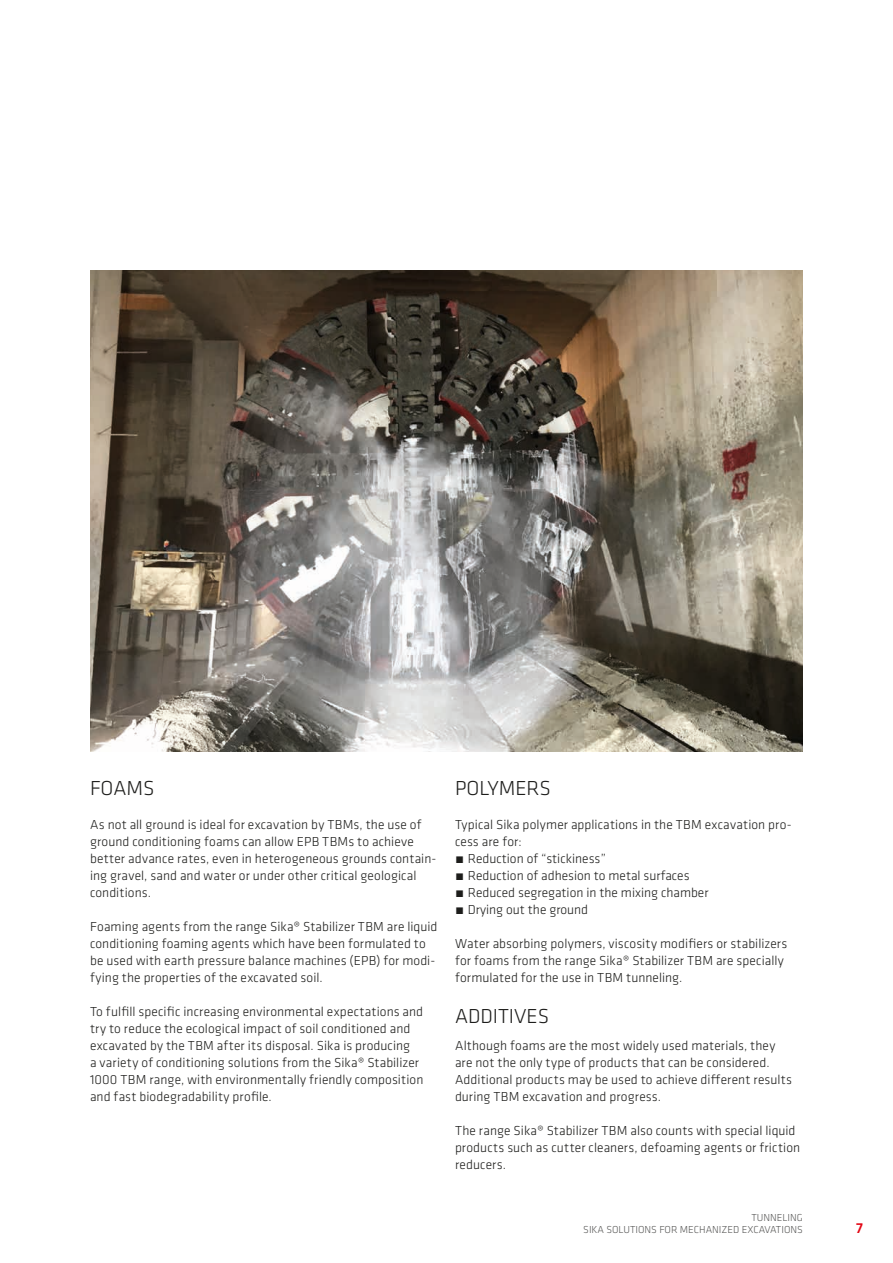
<style>
.page{position:relative;width:893px;height:1263px;background:#fff}
.page>*{position:absolute;margin:0;border:0;box-sizing:border-box;transform-origin:0 0}
.SI_Klavica_HL3{font:300 21px "Klavika";color:#1d1d1b}
.SI_Klavika_copy{font:300 21px "Klavika";color:#1d1d1b}
.SI_Klavica_HL2{font:300 21px "Klavika";letter-spacing:-.005em;color:#1d1d1b}
.t1{font:500 15px "Klavika";color:#e30614}
.SI_Klavika_copy-2{font:300 13.5px/17px "Klavika";letter-spacing:.005em;color:#1d1d1b}
.t2{font:300 10.5px/12.6px "Klavika";color:#575756;text-align:right}
</style>
<div class="page">
<img style="left:91px;top:270px;width:712px;height:482px">
<p class="SI_Klavica_HL2" style="left:90px;top:776px;width:66px">FOAMS</p>
<p class="SI_Klavika_copy-2" style="left:90px;top:816px;width:348px">As not all ground is ideal for excavation by TBMs, the use of ground conditioning foams can allow EPB TBMs to achieve better advance rates, even in heterogeneous grounds contain&shy;ing gravel, sand and water or under other critical geological conditions.</p>
<p class="SI_Klavika_copy-2" style="left:90px;top:918px;width:349px">Foaming agents from the range Sika® Stabilizer TBM are liquid conditioning foaming agents which have been formulated to be used with earth pressure balance machines (EPB) for modi&shy;fying the properties of the excavated soil.</p>
<p class="SI_Klavika_copy-2" style="left:90px;top:1003px;width:335px">To fulfill specific increasing environmental expectations and try to reduce the ecological impact of soil conditioned and excavated by the TBM after its disposal. Sika is producing<br>a variety of conditioning solutions from the Sika® Stabilizer 1000 TBM range, with environmentally friendly composition and fast biodegradability profile.</p>
<p class="SI_Klavika_copy" style="left:455px;top:776px;width:98px">POLYMERS</p>
<p class="SI_Klavika_copy-2" style="left:455px;top:816px;width:338px">Typical Sika polymer applications in the TBM excavation pro&shy;cess are for:</p>
<p class="SI_Klavika_copy-2" style="left:455px;top:850px;width:153px">́ Reduction of “stickiness”</p>
<p class="SI_Klavika_copy-2" style="left:455px;top:867px;width:236px">́ Reduction of adhesion to metal surfaces</p>
<p class="SI_Klavika_copy-2" style="left:455px;top:884px;width:255px">́ Reduced segregation in the mixing chamber</p>
<p class="SI_Klavika_copy-2" style="left:455px;top:901px;width:135px">́ Drying out the ground</p>
<p class="SI_Klavika_copy-2" style="left:455px;top:935px;width:334px">Water absorbing polymers, viscosity modifiers or stabilizers for foams from the range Sika® Stabilizer TBM are specially formulated for the use in TBM tunneling.</p>
<p class="SI_Klavica_HL3" style="left:455px;top:1004px;width:96px">ADDITIVES</p>
<p class="SI_Klavika_copy-2" style="left:455px;top:1037px;width:338px">Although foams are the most widely used materials, they are not the only type of products that can be considered.<br>Additional products may be used to achieve different results during TBM excavation and progress.</p>
<p class="SI_Klavika_copy-2" style="left:455px;top:1122px;width:347px">The range Sika® Stabilizer TBM also counts with special liquid products such as cutter cleaners, defoaming agents or friction reducers.</p>
<p class="t2" style="left:583px;top:1211px;width:221px">TUNNELING<br>SIKA SOLUTIONS FOR MECHANIZED EXCAVATIONS</p>
<p class="t1" style="left:856px;top:1218px;width:8px">7</p>
</div>
